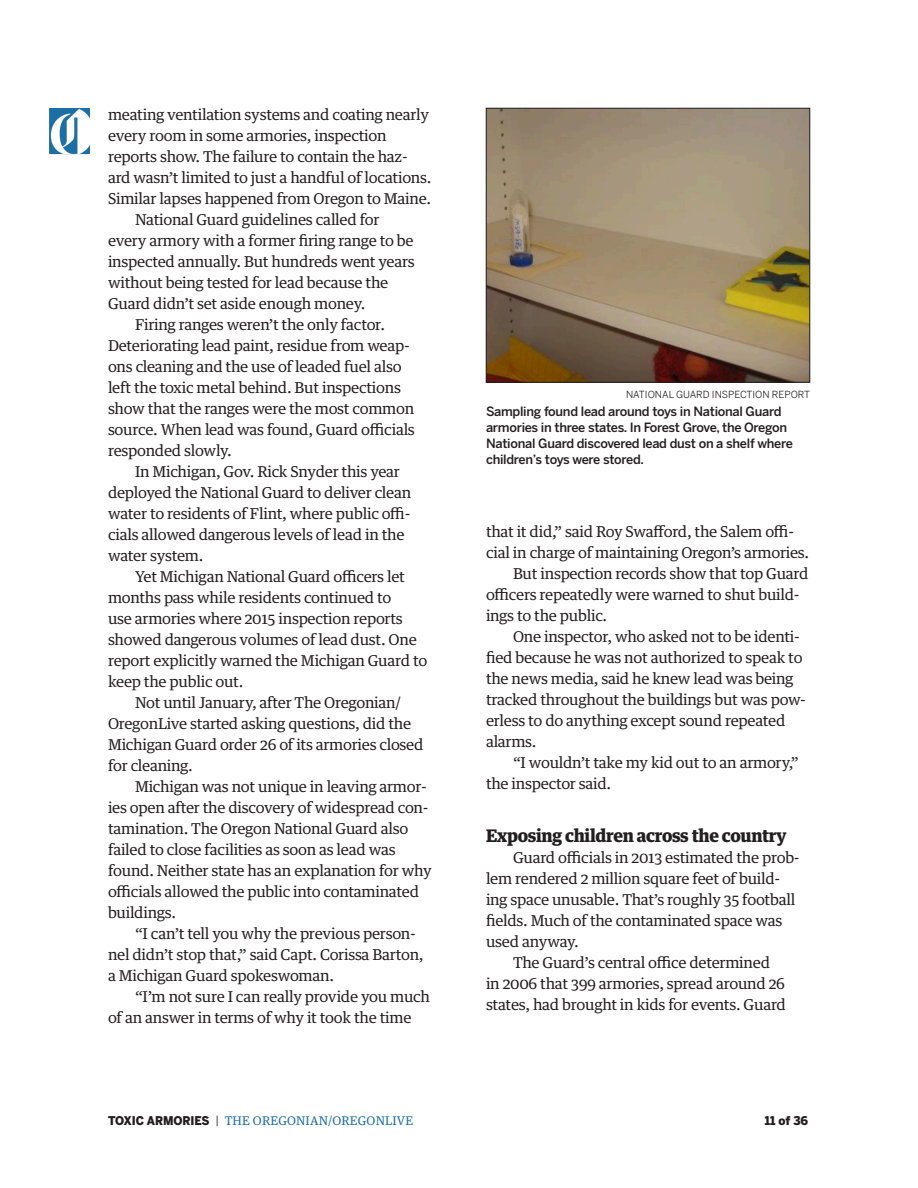
<style>
.page{position:relative;width:918px;height:1188px;background:#fff}
.page>*{position:absolute;margin:0;border:0;box-sizing:border-box;transform-origin:0 0}
.AA_contest_subhed{font:900 17.4px "Guardian Text Egyp";letter-spacing:-.02em;color:#231f20}
.AA_contest_body{font:15px/21px "Guardian Text Egyp";letter-spacing:-.02em;color:#231f20}
.CP_cap_CP{font:500 12.75px/15.8px "Benton Sans";letter-spacing:-.02em;color:#231f20}
.t1{font:12px "Guardian Text Egyp";letter-spacing:.015em;color:#1e6ea6}
.t2{font:900 12px "Benton Sans";color:#231f20;scale:.95 1}
.CP_credit_CR{font:9.75px "Benton Sans";color:#231f20}
.s1{font-family:"Benton Sans";font-weight:900;color:#231f20}
.s2{color:#231f20}
</style>
<div class="page">
<img style="left:49px;top:108px;width:41px;height:46px">
<img style="left:488px;top:110px;width:320px;height:270px">
<div style="left:486px;top:108px;width:324px;height:274px;border:1px solid #231f20"></div>
<p class="AA_contest_body" style="left:108px;top:102px;width:325px">meating ventilation systems and coating nearly every room in some armories, inspection reports show. The failure to contain the haz&shy;ard wasn’t limited to just a handful of locations.<br>Similar lapses happened from Oregon to Maine.</p>
<p class="AA_contest_body" style="left:108px;top:207px;width:308px;text-indent:27px">National Guard guidelines called for every armory with a former firing range to be inspected annually. But hundreds went years without being tested for lead because the Guard didn’t set aside enough money.</p>
<p class="AA_contest_body" style="left:108px;top:312px;width:308px;text-indent:27px">Firing ranges weren’t the only factor.<br>Deteriorating lead paint, residue from weap&shy;ons cleaning and the use of leaded fuel also left the toxic metal behind. But inspections show that the ranges were the most common source. When lead was found, Guard officials responded slowly.</p>
<p class="AA_contest_body" style="left:108px;top:459px;width:305px;text-indent:27px">In Michigan, Gov. Rick Snyder this year deployed the National Guard to deliver clean water to residents of Flint, where public offi&shy;cials allowed dangerous levels of lead in the water system.</p>
<p class="AA_contest_body" style="left:108px;top:564px;width:321px;text-indent:27px">Yet Michigan National Guard officers let months pass while residents continued to<br>use armories where 2015 inspection reports showed dangerous volumes of lead dust. One report explicitly warned the Michigan Guard to keep the public out.</p>
<p class="AA_contest_body" style="left:108px;top:690px;width:317px;text-indent:27px">Not until January, after The Oregonian/ OregonLive started asking questions, did the Michigan Guard order 26 of its armories closed for cleaning.</p>
<p class="AA_contest_body" style="left:108px;top:774px;width:325px;text-indent:27px">Michigan was not unique in leaving armor&shy;ies open after the discovery of widespread con&shy;tamination. The Oregon National Guard also failed to close facilities as soon as lead was found. Neither state has an explanation for why officials allowed the public into contaminated buildings.</p>
<p class="AA_contest_body" style="left:108px;top:921px;width:317px;text-indent:27px">“I can’t tell you why the previous person&shy;nel didn’t stop that,” said Capt. Corissa Barton, a Michigan Guard spokeswoman.</p>
<p class="AA_contest_body" style="left:108px;top:984px;width:324px;text-indent:27px">“I’m not sure I can really provide you much of an answer in terms of why it took the time</p>
<p class="CP_credit_CR" style="left:626px;top:388px;width:186px">NATIONAL GUARD INSPECTION REPORT</p>
<p class="CP_cap_CP" style="left:486px;top:404px;width:309px">Sampling found lead around toys in National Guard armories in three states. In Forest Grove, the Oregon National Guard discovered lead dust on a shelf where children’s toys were stored.</p>
<p class="AA_contest_body" style="left:486px;top:519px;width:325px">that it did,” said Roy Swafford, the Salem offi&shy;cial in charge of maintaining Oregon’s armories.</p>
<p class="AA_contest_body" style="left:486px;top:561px;width:324px;text-indent:27px">But inspection records show that top Guard officers repeatedly were warned to shut build&shy;ings to the public.</p>
<p class="AA_contest_body" style="left:486px;top:624px;width:321px;text-indent:27px">One inspector, who asked not to be identi&shy;fied because he was not authorized to speak to the news media, said he knew lead was being tracked throughout the buildings but was pow&shy;erless to do anything except sound repeated alarms.</p>
<p class="AA_contest_body" style="left:486px;top:750px;width:314px;text-indent:27px">“I wouldn’t take my kid out to an armory,” the inspector said.</p>
<p class="AA_contest_subhed" style="left:486px;top:821px;width:302px">Exposing children across the country</p>
<p class="AA_contest_body" style="left:486px;top:845px;width:315px;text-indent:27px">Guard officials in 2013 estimated the prob&shy;lem rendered 2 million square feet of build&shy;ing space unusable. That’s roughly 35 football fields. Much of the contaminated space was used anyway.</p>
<p class="AA_contest_body" style="left:486px;top:950px;width:302px;text-indent:27px">The Guard’s central office determined in 2006 that 399 armories, spread around 26 states, had brought in kids for events. Guard</p>
<p class="t1" style="left:108px;top:1111px;width:307px"><span class="s1">TOXIC ARMORIES</span> <span class="s2">|</span> THE OREGONIAN/OREGONLIVE</p>
<p class="t2" style="left:765px;top:1113px;width:47px">11 of 36</p>
</div>
